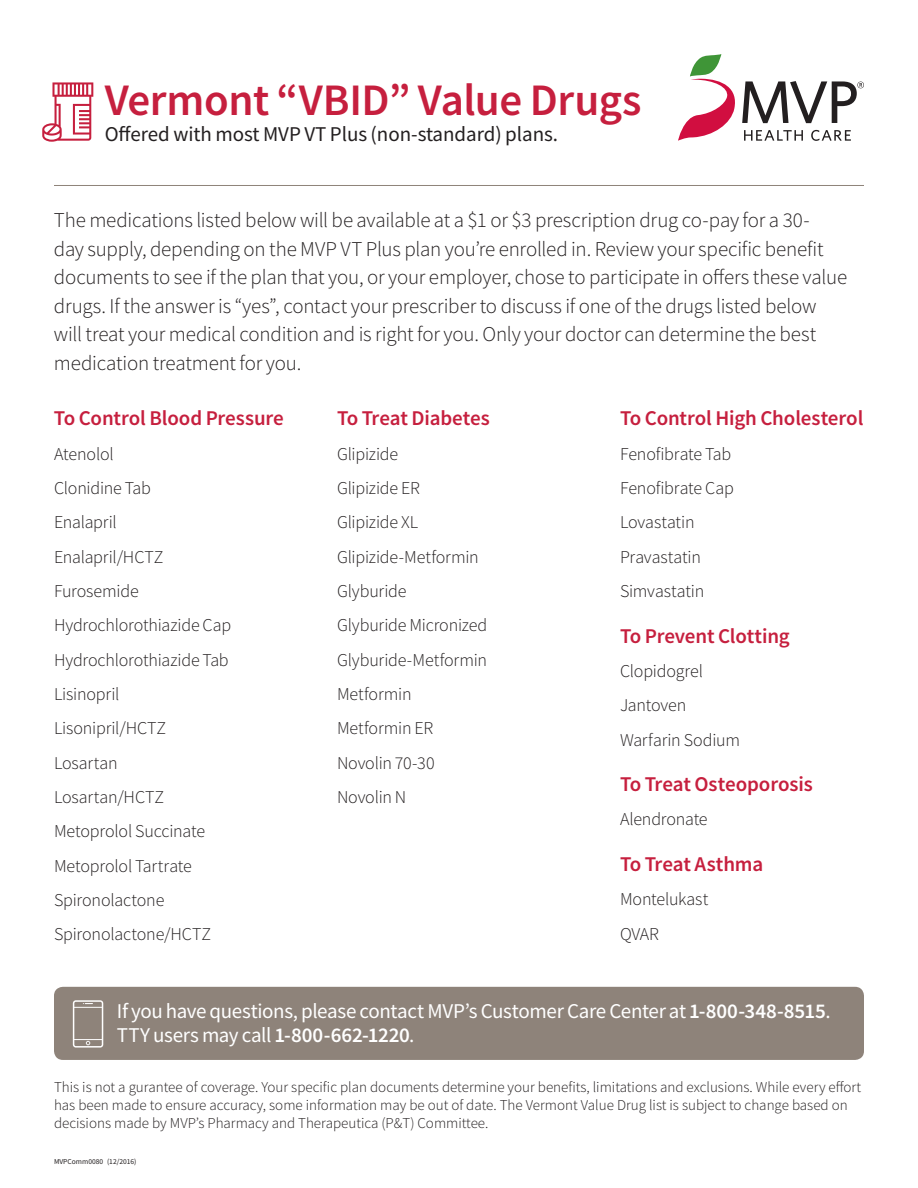
<style>
.page{position:relative;width:918px;height:1188px;background:#fff}
.page>*{position:absolute;margin:0;border:0;box-sizing:border-box;transform-origin:0 0}
.t1{font:600 45px "Source Sans Pro";letter-spacing:-.01em;color:#c61f3e}
.t2{font:300 21px/28.5px "Source Sans Pro";letter-spacing:-.01em;color:#231f20}
.t3{font:600 21px "Source Sans Pro";letter-spacing:-.005em;color:#c61f3e}
.t4{font:21px/24px "Source Sans Pro";letter-spacing:-.02em;color:#fff}
.t5{font:21px "Source Sans Pro";color:#231f20}
.t6{font:300 18px/34.3px "Source Sans Pro";letter-spacing:-.01em;color:#231f20}
.t7{font:300 15px/18px "Source Sans Pro";color:#231f20}
.t8{font:7.5px "Source Sans Pro";color:#231f20}
.s1{font-weight:600}
</style>
<div class="page">
<svg style="left:678px;top:54px;width:186px;height:87px"></svg>
<div style="left:54px;top:987px;width:810px;height:73px;background:#8e837a;border-radius:9px"></div>
<hr style="left:54px;top:185px;width:810px;height:1px;background:#8e837a">
<svg style="left:73px;top:1000px;width:30px;height:48px"></svg>
<svg style="left:42px;top:82px;width:51px;height:60px"></svg>
<h1 class="t1" style="left:105px;top:70px;width:538px">Vermont “VBID” Value Drugs</h1>
<p class="t5" style="left:105px;top:121px;width:455px">Offered with most MVP VT Plus (non-standard) plans.</p>
<p class="t2" style="left:54px;top:206px;width:795px">The medications listed below will be available at a $1 or $3 prescription drug co-pay for a 30-<br>day supply, depending on the MVP VT Plus plan you’re enrolled in. Review your specific benefit documents to see if the plan that you, or your employer, chose to participate in offers these value drugs. If the answer is “yes”, contact your prescriber to discuss if one of the drugs listed below will treat your medical condition and is right for you. Only your doctor can determine the best medication treatment for you.</p>
<p class="t3" style="left:54px;top:405px;width:231px">To Control Blood Pressure</p>
<p class="t6" style="left:54px;top:437px;width:179px">Atenolol<br>Clonidine Tab<br>Enalapril<br>Enalapril/HCTZ<br>Furosemide<br>Hydrochlorothiazide Cap<br>Hydrochlorothiazide Tab<br>Lisinopril<br>Lisonipril/HCTZ<br>Losartan<br>Losartan/HCTZ<br>Metoprolol Succinate<br>Metoprolol Tartrate<br>Spironolactone<br>Spironolactone/HCTZ</p>
<p class="t3" style="left:337px;top:405px;width:154px">To Treat Diabetes</p>
<p class="t6" style="left:337px;top:437px;width:152px">Glipizide<br>Glipizide ER<br>Glipizide XL<br>Glipizide-Metformin<br>Glyburide<br>Glyburide Micronized<br>Glyburide-Metformin<br>Metformin<br>Metformin ER<br>Novolin 70-30<br>Novolin N</p>
<p class="t3" style="left:620px;top:405px;width:245px">To Control High Cholesterol</p>
<p class="t6" style="left:620px;top:437px;width:115px">Fenofibrate Tab<br>Fenofibrate Cap<br>Lovastatin<br>Pravastatin<br>Simvastatin</p>
<p class="t3" style="left:620px;top:622px;width:171px">To Prevent Clotting</p>
<p class="t6" style="left:620px;top:654px;width:121px">Clopidogrel<br>Jantoven<br>Warfarin Sodium</p>
<p class="t3" style="left:620px;top:770px;width:194px">To Treat Osteoporosis</p>
<p class="t6" style="left:620px;top:802px;width:89px">Alendronate</p>
<p class="t3" style="left:620px;top:850px;width:145px">To Treat Asthma</p>
<p class="t6" style="left:620px;top:882px;width:90px">Montelukast<br>QVAR</p>
<p class="t4" style="left:117px;top:999px;width:715px">If you have questions, please contact MVP’s Customer Care Center at <span class="s1">1-800-348-8515</span>.<br>TTY users may call <span class="s1">1-800-662-1220</span>.</p>
<p class="t7" style="left:54px;top:1078px;width:809px">This is not a gurantee of coverage. Your specific plan documents determine your benefits, limitations and exclusions. While every effort has been made to ensure accuracy, some information may be out of date. The Vermont Value Drug list is subject to change based on decisions made by MVP’s Pharmacy and Therapeutica (P&amp;T) Committee.</p>
<p class="t8" style="left:54px;top:1157px;width:84px">MVPComm0080 (12/2016)</p>
</div>
